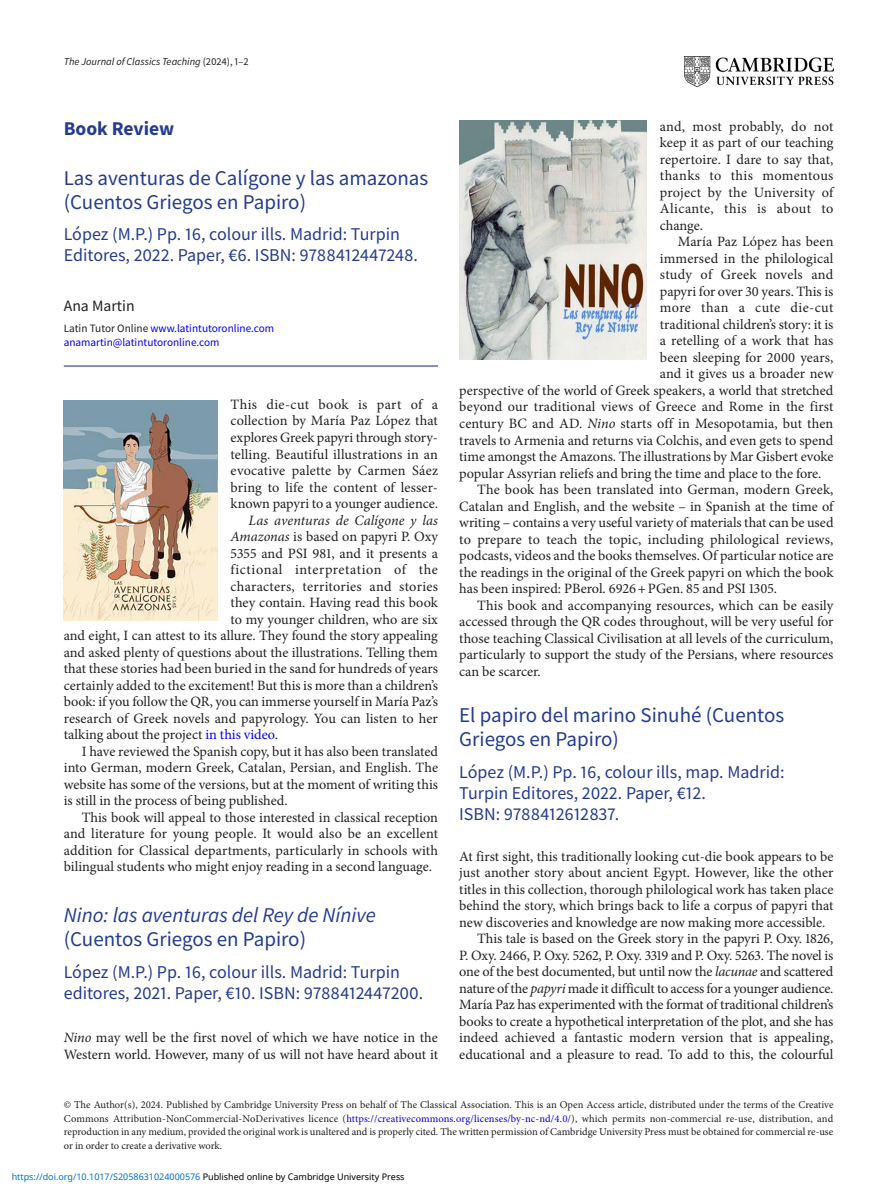
<style>
.page{position:relative;width:893px;height:1191px;background:#fff}
.page>*{position:absolute;margin:0;border:0;box-sizing:border-box;transform-origin:0 0}
.t1{font:21px/24px "Source Sans Pro";color:#243c90}
.t2{font:italic 21px "Source Sans Pro";color:#243c90}
.t3{font:700 19.5px "Source Sans Pro";color:#243c90}
.t4{font:18px/21px "Source Sans Pro";color:#243c90}
.t5{font:15.75px "Source Sans Pro";color:#231f20}
.t6{font:14.25px/16.5px "Minion Pro";color:#231f20;text-align:justify}
.t7{font:14.25px "Minion Pro";letter-spacing:.04em;color:#231f20}
.t8{font:italic 14.25px "Minion Pro";letter-spacing:.005em;color:#231f20}
.t9{font:14.25px "Minion Pro";letter-spacing:.025em;color:#231f20}
.t10{font:11.25px/14.2px "Source Sans Pro";color:#00f}
.t11{font:10.5px/13.5px "Minion Pro";letter-spacing:-.005em;color:#231f20;text-align:justify}
.t12{font:italic 10.5px "Source Sans Pro";color:#231f20}
.t13{font:9px "Noto Sans";color:#0172cf}
.s1{font-style:normal}
.s2{color:#231f20}
.s3{font-style:italic}
.s4{color:#00f}
.s5{color:#000}
</style>
<div class="page">
<img style="left:685px;top:57px;width:148px;height:30px">
<hr style="left:64px;top:365px;width:374px;height:1px;background:#243c90">
<img style="left:64px;top:401px;width:153px;height:220px">
<img style="left:459px;top:120px;width:187px;height:239px">
<p class="t12" style="left:64px;top:54px;width:186px">The Journal of Classics Teaching <span class="s1">(2024), 1–2</span></p>
<h2 class="t3" style="left:64px;top:115px;width:112px">Book Review</h2>
<h1 class="t1" style="left:64px;top:165px;width:366px">Las aventuras de Calígone y las amazonas (Cuentos Griegos en Papiro)</h1>
<p class="t4" style="left:64px;top:223px;width:356px">López (M.P.) Pp. 16, colour ills. Madrid: Turpin<br>Editores, 2022. Paper, €6. ISBN: 9788412447248.</p>
<p class="t5" style="left:64px;top:296px;width:72px">Ana Martin</p>
<p class="t10" style="left:64px;top:321px;width:212px"><span class="s2">Latin Tutor Online</span> www.latintutoronline.com anamartin@latintutoronline.com</p>
<p class="t6" style="left:231px;top:396px;width:209px">This die-cut book is part of a collection by María Paz López that explores Greek papyri through story&shy;telling. Beautiful illustrations in an evocative palette by Carmen Sáez bring to life the content of lesser&shy;known papyri to a younger audience.</p>
<p class="t8" style="left:249px;top:510px;width:191px">Las aventuras de Calígone y las</p>
<p class="t6" style="left:231px;top:528px;width:209px"><span class="s3">Amazonas</span> is based on papyri P. Oxy</p>
<p class="t6" style="left:231px;top:545px;width:209px">5355 and PSI 981, and it presents a</p>
<p class="t7" style="left:231px;top:560px;width:209px">fictional interpretation of the</p>
<p class="t6" style="left:231px;top:578px;width:209px">characters, territories and stories</p>
<p class="t6" style="left:231px;top:594px;width:209px">they contain. Having read this book</p>
<p class="t6" style="left:231px;top:611px;width:209px">to my younger children, who are six</p>
<p class="t6" style="left:64px;top:627px;width:376px">and eight, I can attest to its allure. They found the story appealing</p>
<p class="t6" style="left:64px;top:644px;width:376px">and asked plenty of questions about the illustrations. Telling them</p>
<p class="t6" style="left:64px;top:660px;width:376px">that these stories had been buried in the sand for hundreds of years</p>
<p class="t6" style="left:64px;top:677px;width:376px">certainly added to the excitement! But this is more than a children’s</p>
<p class="t6" style="left:64px;top:693px;width:376px">book: if you follow the QR, you can immerse yourself in María Paz’s</p>
<p class="t6" style="left:64px;top:710px;width:376px">research of Greek novels and papyrology. You can listen to her</p>
<p class="t6" style="left:64px;top:726px;width:216px">talking about the project <span class="s4">in this video</span>.</p>
<p class="t6" style="left:82px;top:743px;width:358px">I have reviewed the Spanish copy, but it has also been translated</p>
<p class="t6" style="left:64px;top:759px;width:376px">into German, modern Greek, Catalan, Persian, and English. The</p>
<p class="t6" style="left:64px;top:776px;width:376px">website has some of the versions, but at the moment of writing this</p>
<p class="t6" style="left:64px;top:792px;width:225px">is still in the process of being published.</p>
<p class="t6" style="left:82px;top:809px;width:358px">This book will appeal to those interested in classical reception</p>
<p class="t6" style="left:64px;top:825px;width:376px">and literature for young people. It would also be an excellent</p>
<p class="t6" style="left:64px;top:842px;width:376px">addition for Classical departments, particularly in schools with</p>
<p class="t6" style="left:64px;top:858px;width:370px">bilingual students who might enjoy reading in a second language.</p>
<h1 class="t2" style="left:64px;top:901px;width:314px">Nino: las aventuras del Rey de Nínive</h1>
<h1 class="t1" style="left:64px;top:927px;width:244px">(Cuentos Griegos en Papiro)</h1>
<p class="t4" style="left:64px;top:961px;width:361px">López (M.P.) Pp. 16, colour ills. Madrid: Turpin editores, 2021. Paper, €10. ISBN: 9788412447200.</p>
<p class="t6" style="left:64px;top:1029px;width:376px"><span class="s3">Nino</span> may well be the first novel of which we have notice in the<br>Western world. However, many of us will not have heard about it</p>
<p class="t6" style="left:660px;top:118px;width:175px">and, most probably, do not keep it as part of our teaching repertoire. I dare to say that, thanks to this momentous project by the University of Alicante, this is about to change.</p>
<p class="t6" style="left:678px;top:234px;width:157px">María Paz López has been</p>
<p class="t6" style="left:660px;top:250px;width:175px">immersed in the philological</p>
<p class="t6" style="left:660px;top:267px;width:175px">study of Greek novels and</p>
<p class="t6" style="left:660px;top:283px;width:175px">papyri for over 30 years. This is</p>
<p class="t9" style="left:660px;top:298px;width:175px">more than a cute die-cut</p>
<p class="t6" style="left:660px;top:316px;width:175px">traditional children’s story: it is</p>
<p class="t6" style="left:660px;top:333px;width:175px">a retelling of a work that has</p>
<p class="t6" style="left:660px;top:349px;width:175px">been sleeping for 2000 years,</p>
<p class="t6" style="left:660px;top:366px;width:175px">and it gives us a broader new</p>
<p class="t6" style="left:459px;top:382px;width:376px">perspective of the world of Greek speakers, a world that stretched</p>
<p class="t6" style="left:459px;top:399px;width:376px">beyond our traditional views of Greece and Rome in the first</p>
<p class="t6" style="left:459px;top:415px;width:376px">century BC and AD. <span class="s3">Nino</span> starts off in Mesopotamia, but then</p>
<p class="t6" style="left:459px;top:432px;width:376px">travels to Armenia and returns via Colchis, and even gets to spend</p>
<p class="t6" style="left:459px;top:448px;width:376px">time amongst the Amazons. The illustrations by Mar Gisbert evoke</p>
<p class="t6" style="left:459px;top:465px;width:364px">popular Assyrian reliefs and bring the time and place to the fore.</p>
<p class="t6" style="left:477px;top:481px;width:358px">The book has been translated into German, modern Greek,</p>
<p class="t6" style="left:459px;top:498px;width:376px">Catalan and English, and the website – in Spanish at the time of</p>
<p class="t6" style="left:459px;top:514px;width:376px">writing – contains a very useful variety of materials that can be used</p>
<p class="t6" style="left:459px;top:531px;width:376px">to prepare to teach the topic, including philological reviews,</p>
<p class="t6" style="left:459px;top:547px;width:376px">podcasts, videos and the books themselves. Of particular notice are</p>
<p class="t6" style="left:459px;top:564px;width:376px">the readings in the original of the Greek papyri on which the book</p>
<p class="t6" style="left:459px;top:580px;width:319px">has been inspired: PBerol. 6926+PGen. 85 and PSI 1305.</p>
<p class="t6" style="left:477px;top:597px;width:358px">This book and accompanying resources, which can be easily</p>
<p class="t6" style="left:459px;top:613px;width:376px">accessed through the QR codes throughout, will be very useful for</p>
<p class="t6" style="left:459px;top:630px;width:376px">those teaching Classical Civilisation at all levels of the curriculum,</p>
<p class="t6" style="left:459px;top:646px;width:376px">particularly to support the study of the Persians, where resources</p>
<p class="t6" style="left:459px;top:663px;width:83px">can be scarcer.</p>
<h1 class="t1" style="left:459px;top:703px;width:326px">El papiro del marino Sinuhé (Cuentos<br>Griegos en Papiro)</h1>
<p class="t4" style="left:459px;top:761px;width:327px">López (M.P.) Pp. 16, colour ills, map. Madrid:<br>Turpin Editores, 2022. Paper, €12.<br>ISBN: 9788412612837.</p>
<p class="t6" style="left:459px;top:848px;width:376px">At first sight, this traditionally looking cut-die book appears to be</p>
<p class="t6" style="left:459px;top:864px;width:376px">just another story about ancient Egypt. However, like the other</p>
<p class="t6" style="left:459px;top:881px;width:376px">titles in this collection, thorough philological work has taken place</p>
<p class="t6" style="left:459px;top:897px;width:376px">behind the story, which brings back to life a corpus of papyri that</p>
<p class="t6" style="left:459px;top:914px;width:368px">new discoveries and knowledge are now making more accessible.</p>
<p class="t6" style="left:477px;top:930px;width:358px">This tale is based on the Greek story in the papyri P. Oxy. 1826,</p>
<p class="t6" style="left:459px;top:947px;width:376px">P. Oxy. 2466, P. Oxy. 5262, P. Oxy. 3319 and P. Oxy. 5263. The novel is</p>
<p class="t6" style="left:459px;top:963px;width:376px">one of the best documented, but until now the <span class="s3">lacunae</span> and scattered</p>
<p class="t6" style="left:459px;top:980px;width:376px">nature of the <span class="s3">papyri</span> made it difficult to access for a younger audience.</p>
<p class="t6" style="left:459px;top:996px;width:376px">María Paz has experimented with the format of traditional children’s</p>
<p class="t6" style="left:459px;top:1013px;width:376px">books to create a hypothetical interpretation of the plot, and she has</p>
<p class="t6" style="left:459px;top:1029px;width:376px">indeed achieved a fantastic modern version that is appealing,</p>
<p class="t6" style="left:459px;top:1046px;width:376px">educational and a pleasure to read. To add to this, the colourful</p>
<p class="t11" style="left:64px;top:1098px;width:771px">© The Author(s), 2024. Published by Cambridge University Press on behalf of The Classical Association. This is an Open Access article, distributed under the terms of the Creative Commons Attribution-NonCommercial-NoDerivatives licence (<span class="s4">https://creativecommons.org/licenses/by-nc-nd/4.0/</span>), which permits non-commercial re-use, distribution, and reproduction in any medium, provided the original work is unaltered and is properly cited. The written permission of Cambridge University Press must be obtained for commercial re-use or in order to create a derivative work.</p>
<p class="t13" style="left:12px;top:1170px;width:394px">https://doi.org/10.1017/S2058631024000576 <span class="s5">Published online by Cambridge University Press</span></p>
</div>
